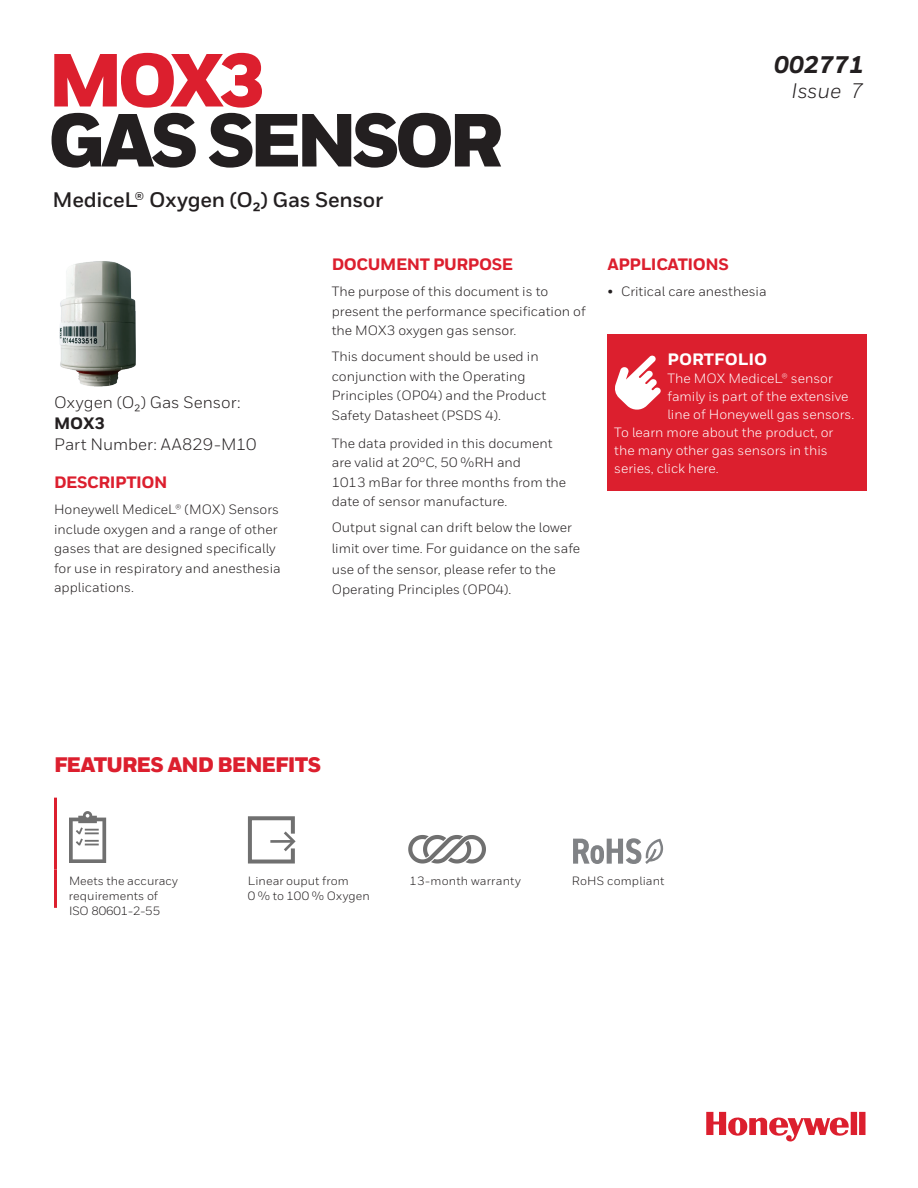
<style>
.page{position:relative;width:918px;height:1188px;background:#fff}
.page>*{position:absolute;margin:0;border:0;box-sizing:border-box;transform-origin:0 0}
._01_Cover__Heading_A{font:900 75px/60px "Honeywell Sans";letter-spacing:-.075em;color:#231f20}
.t1{font:italic 800 24px "Honeywell Sans";color:#231f20}
._02_Cover__Subtitle{font:700 21px "Honeywell Sans";letter-spacing:-.015em;color:#231f20}
.Datasheet__Feature_H{font:900 21px "Honeywell Sans";letter-spacing:-.04em;color:#dc1f2e}
.t2{font:italic 21px "Honeywell Sans";letter-spacing:-.005em;color:#231f20}
.Datasheet__Title_2_1{font:16.5px/21px "Honeywell Sans";color:#231f20}
.t3{font:800 16.5px "Honeywell Sans";letter-spacing:-.025em;color:#dc1f2e}
.t4{font:800 16.5px "Honeywell Sans";color:#fff}
.Features_copy{font:13.5px/19.5px "Honeywell Sans";color:#231f20}
.text_bullets_-_first{font:13.5px "Honeywell Sans";color:#fff}
.Datasheet__Feature_B{font:12px/15px "Honeywell Sans";letter-spacing:.005em;color:#231f20}
.s1{color:#dc1f2e}
.s2{font-weight:800}
.s3{font-family:"Honeywell Sans Web"}
</style>
<div class="page">
<svg style="left:706px;top:1112px;width:160px;height:30px"></svg>
<div style="left:608px;top:334px;width:259px;height:157px;background:#dc1f2e"></div>
<svg style="left:615px;top:356px;width:46px;height:54px"></svg>
<hr style="left:54px;top:798px;width:3px;height:72px;background:#dc1f2e">
<hr style="left:54px;top:870px;width:3px;height:38px;background:#dc1f2e">
<svg style="left:69px;top:811px;width:37px;height:52px"></svg>
<svg style="left:248px;top:816px;width:48px;height:48px"></svg>
<svg style="left:408px;top:835px;width:78px;height:29px"></svg>
<svg style="left:573px;top:838px;width:90px;height:26px"></svg>
<img style="left:59px;top:261px;width:77px;height:126px">
<p class="_01_Cover__Heading_A" style="left:48px;top:54px;width:457px"><span class="s1">MOX3<br></span>GAS SENSOR</p>
<p class="_02_Cover__Subtitle" style="left:53px;top:187px;width:332px">MediceL® Oxygen (O2) Gas Sensor</p>
<p class="Datasheet__Title_2_1" style="left:54px;top:392px;width:204px">Oxygen (O2) Gas Sensor:<br><span class="s2">MOX3<br></span>Part Number: AA829-M10</p>
<p class="t3" style="left:54px;top:472px;width:115px">DESCRIPTION</p>
<p class="Features_copy" style="left:54px;top:500px;width:228px">Honeywell MediceL® (MOX) Sensors include oxygen and a range of other gases that are designed specifically for use in respiratory and anesthesia applications.</p>
<p class="t3" style="left:332px;top:254px;width:183px">DOCUMENT PURPOSE</p>
<p class="Features_copy" style="left:332px;top:282px;width:256px">The purpose of this document is to present the performance specification of the MOX3 oxygen gas sensor.</p>
<p class="Features_copy" style="left:332px;top:347px;width:216px">This document should be used in conjunction with the Operating<br>Principles (OP04) and the Product<br>Safety Datasheet (PSDS 4).</p>
<p class="Features_copy" style="left:332px;top:433px;width:236px">The data provided in this document are valid at 20°C, 50 %RH and<br>1013 mBar for three months from the date of sensor manufacture.</p>
<p class="Features_copy" style="left:332px;top:517px;width:250px;line-height:21px">Output signal can drift below the lower limit over time. For guidance on the safe use of the sensor, please refer to the</p>
<p class="Features_copy" style="left:332px;top:579px;width:181px">Operating Principles (OP04).</p>
<p class="t1" style="left:774px;top:50px;width:91px">002771</p>
<p class="t2" style="left:792px;top:78px;width:74px">Issue 7</p>
<p class="t3" style="left:608px;top:254px;width:123px">APPLICATIONS</p>
<p class="Features_copy" style="left:608px;top:282px;width:161px">• Critical care anesthesia</p>
<p class="t4" style="left:667px;top:349px;width:101px">PORTFOLIO</p>
<p class="text_bullets_-_first" style="left:667px;top:370px;width:167px">The MOX MediceL® sensor</p>
<p class="text_bullets_-_first" style="left:667px;top:388px;width:183px">family is part of the extensive</p>
<p class="text_bullets_-_first" style="left:667px;top:406px;width:188px">line of Honeywell gas sensors.</p>
<p class="text_bullets_-_first" style="left:614px;top:424px;width:221px">To learn more about the product, or</p>
<p class="text_bullets_-_first" style="left:614px;top:442px;width:215px">the many other gas sensors in this</p>
<p class="text_bullets_-_first" style="left:614px;top:460px;width:106px">series, click here.</p>
<p class="Datasheet__Feature_H" style="left:54px;top:752px;width:269px">FEATURES AND BENEFITS</p>
<p class="Datasheet__Feature_B" style="left:69px;top:873px;width:110px">Meets the <span class="s3">accuracy </span>requirements of<br>ISO 80601-2-55</p>
<p class="Datasheet__Feature_B" style="left:248px;top:873px;width:123px">Linear ouput from<br>0 % to 100 % Oxygen</p>
<p class="Datasheet__Feature_B" style="left:410px;top:873px;width:113px">13-month warranty</p>
<p class="Datasheet__Feature_B" style="left:572px;top:873px;width:94px">RoHS compliant</p>
</div>
